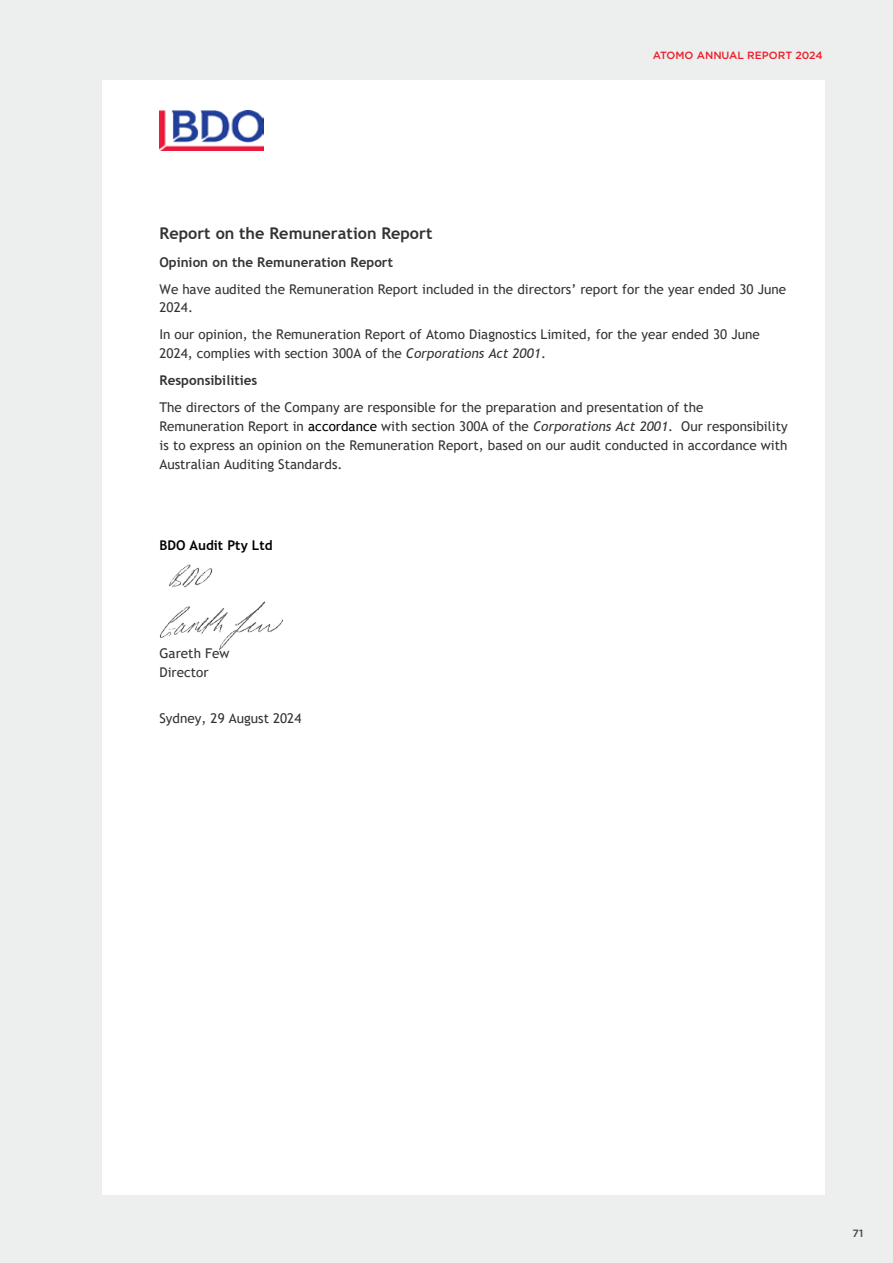
<style>
.page{position:relative;width:893px;height:1263px;background:#edeeee}
.page>*{position:absolute;margin:0;border:0;box-sizing:border-box;transform-origin:0 0}
.t1{font:700 16.2px "Trebuchet MS";color:#333}
.t2{font:13.5px/18.9px "Trebuchet MS";color:#333}
.t3{font:700 13.5px "Trebuchet MS";color:#333}
.t4{font:700 13.5px "Trebuchet MS";color:#000}
.t5{font:500 10.5px "Gotham";color:#ed1c27}
.t6{font:500 10.5px "Gotham";color:#444}
.s1{font-style:italic}
.s2{color:#000}
</style>
<div class="page">
<div style="left:102px;top:81px;width:723px;height:1114px;background:#fff"></div>
<img style="left:159px;top:111px;width:105px;height:39px">
<img style="left:159px;top:564px;width:125px;height:87px">
<p class="t5" style="left:653px;top:49px;width:171px">ATOMO ANNUAL REPORT 2024</p>
<p class="t1" style="left:160px;top:223px;width:275px">Report on the Remuneration Report</p>
<p class="t3" style="left:160px;top:254px;width:235px">Opinion on the Remuneration Report</p>
<p class="t2" style="left:160px;top:280px;width:628px;line-height:18px">We have audited the Remuneration Report included in the directors’ report for the year ended 30 June<br>2024.</p>
<p class="t2" style="left:160px;top:324px;width:602px">In our opinion, the Remuneration Report of Atomo Diagnostics Limited, for the year ended 30 June<br>2024, complies with section 300A of the <span class="s1">Corporations Act 2001</span>.</p>
<p class="t3" style="left:160px;top:371px;width:99px">Responsibilities</p>
<p class="t2" style="left:160px;top:397px;width:630px">The directors of the Company are responsible for the preparation and presentation of the Remuneration Report in <span class="s2">accordance</span> with section 300A of the <span class="s1">Corporations Act 2001</span>. Our responsibility is to express an opinion on the Remuneration Report, based on our audit conducted in accordance with Australian Auditing Standards.</p>
<p class="t4" style="left:160px;top:536px;width:115px">BDO Audit Pty Ltd</p>
<p class="t2" style="left:160px;top:644px;width:71px">Gareth Few<br>Director</p>
<p class="t2" style="left:160px;top:708px;width:143px">Sydney, 29 August 2024</p>
<p class="t6" style="left:852px;top:1227px;width:12px">71</p>
</div>
